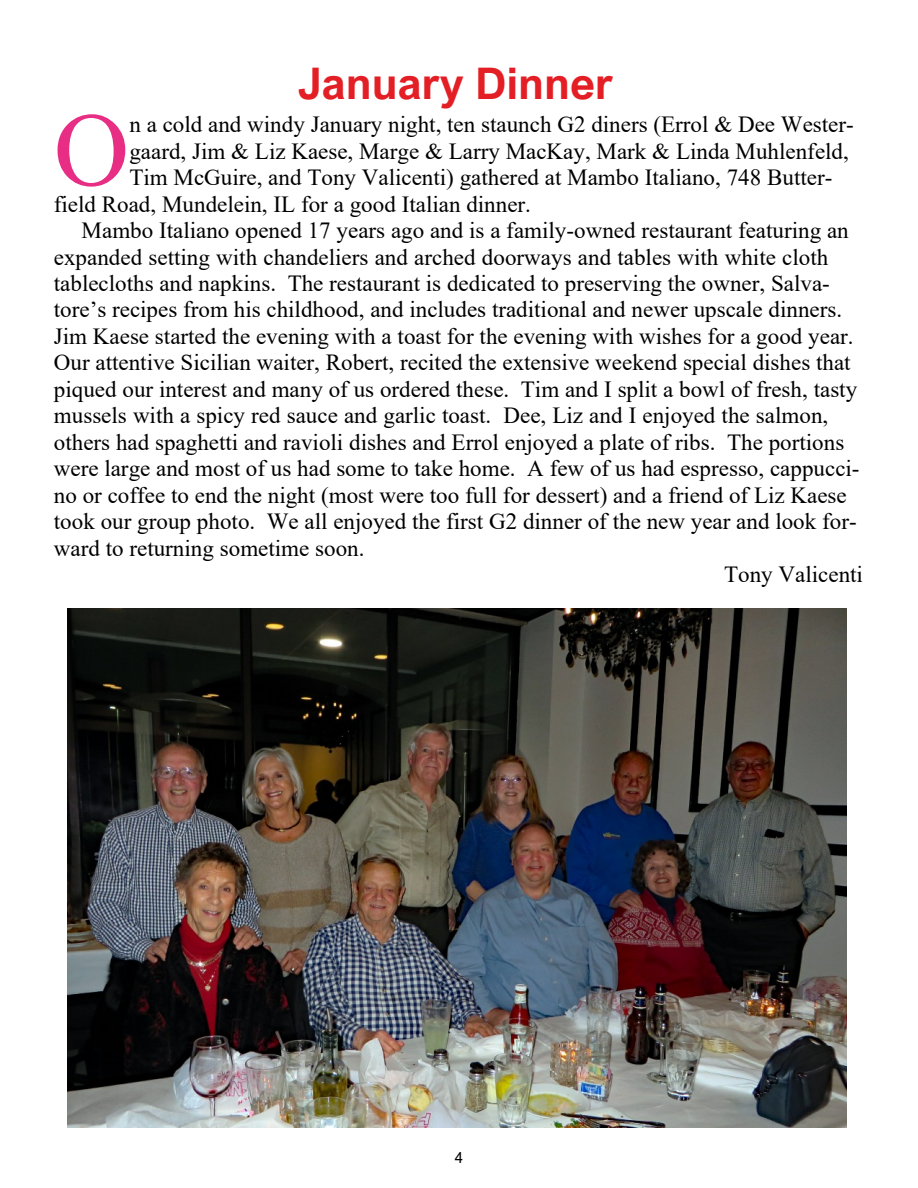
<style>
.page{position:relative;width:918px;height:1188px;background:#fff}
.page>*{position:absolute;margin:0;border:0;box-sizing:border-box;transform-origin:0 0}
.t1{font:104.55px "Times New Roman";color:#e72e84}
.t2{font:700 43.65px "Arial Nova";color:#e31f25}
.t3{font:23.1px "Times New Roman";color:#000}
.t4{font:15px "Arial Nova";color:#000}
</style>
<div class="page">
<img style="left:68px;top:609px;width:779px;height:519px">
<h2 class="t2" style="left:298px;top:67px;width:317px">January Dinner</h2>
<h1 class="t1" style="left:54px;top:113px;width:77px">O</h1>
<p class="t3" style="left:129px;top:116px;width:726px">n a cold and windy January night, ten staunch G2 diners (Errol &amp; Dee Wester-</p>
<p class="t3" style="left:129px;top:143px;width:721px">gaard, Jim &amp; Liz Kaese, Marge &amp; Larry MacKay, Mark &amp; Linda Muhlenfeld,</p>
<p class="t3" style="left:129px;top:169px;width:705px">Tim McGuire, and Tony Valicenti) gathered at Mambo Italiano, 748 Butter-</p>
<p class="t3" style="left:54px;top:196px;width:479px">field Road, Mundelein, IL for a good Italian dinner.</p>
<p class="t3" style="left:82px;top:222px;width:769px">Mambo Italiano opened 17 years ago and is a family-owned restaurant featuring an</p>
<p class="t3" style="left:54px;top:248px;width:776px">expanded setting with chandeliers and arched doorways and tables with white cloth</p>
<p class="t3" style="left:54px;top:275px;width:778px">tablecloths and napkins. The restaurant is dedicated to preserving the owner, Salva-</p>
<p class="t3" style="left:54px;top:301px;width:790px">tore’s recipes from his childhood, and includes traditional and newer upscale dinners.</p>
<p class="t3" style="left:54px;top:328px;width:801px">Jim Kaese started the evening with a toast for the evening with wishes for a good year.</p>
<p class="t3" style="left:54px;top:354px;width:798px">Our attentive Sicilian waiter, Robert, recited the extensive weekend special dishes that</p>
<p class="t3" style="left:54px;top:381px;width:805px">piqued our interest and many of us ordered these. Tim and I split a bowl of fresh, tasty</p>
<p class="t3" style="left:54px;top:407px;width:776px">mussels with a spicy red sauce and garlic toast. Dee, Liz and I enjoyed the salmon,</p>
<p class="t3" style="left:54px;top:434px;width:792px">others had spaghetti and ravioli dishes and Errol enjoyed a plate of ribs. The portions</p>
<p class="t3" style="left:54px;top:460px;width:807px">were large and most of us had some to take home. A few of us had espresso, cappucci-</p>
<p class="t3" style="left:54px;top:487px;width:794px">no or coffee to end the night (most were too full for dessert) and a friend of Liz Kaese</p>
<p class="t3" style="left:54px;top:513px;width:804px">took our group photo. We all enjoyed the first G2 dinner of the new year and look for-</p>
<p class="t3" style="left:54px;top:540px;width:312px">ward to returning sometime soon.</p>
<p class="t3" style="left:724px;top:566px;width:140px">Tony Valicenti</p>
<p class="t4" style="left:455px;top:1152px;width:10px">4</p>
</div>
